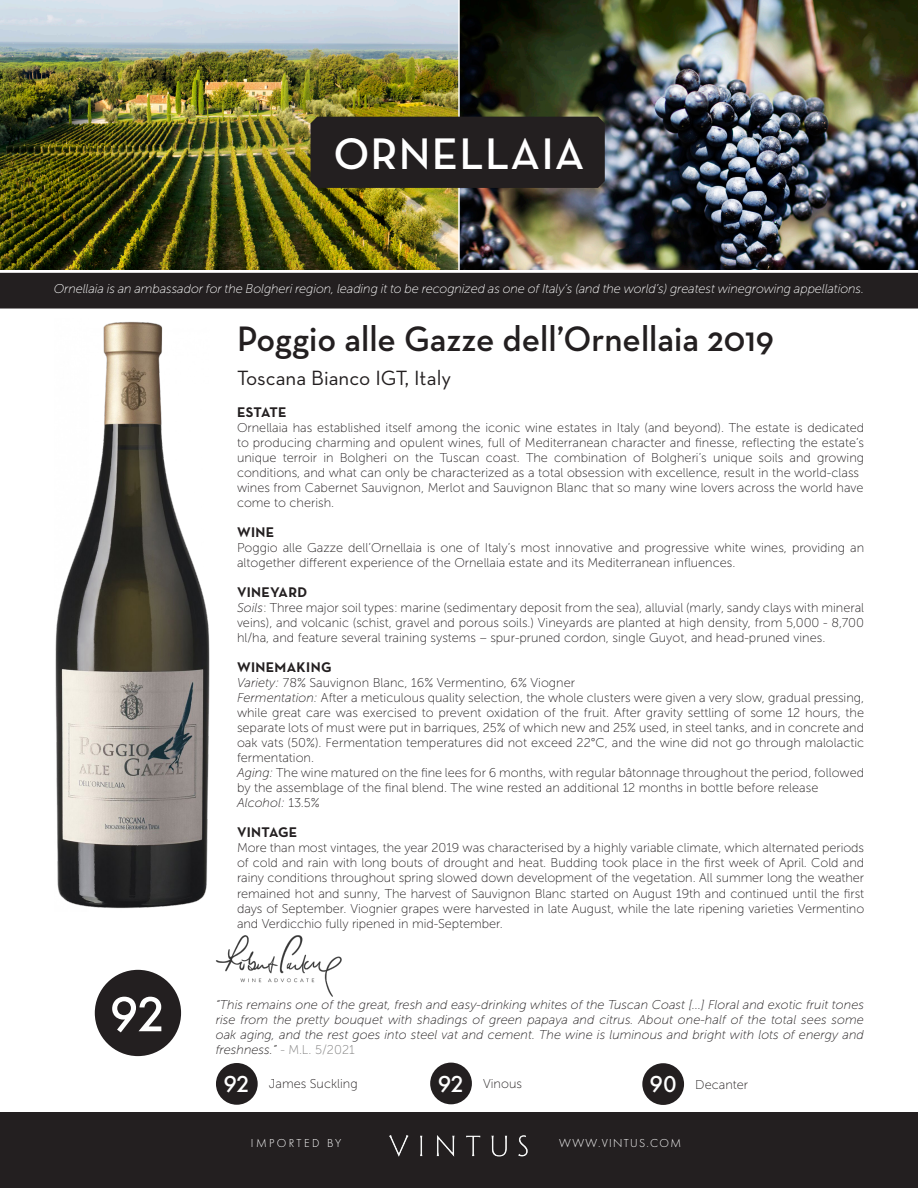
<style>
.page{position:relative;width:918px;height:1188px;background:#fff}
.page>*{position:absolute;margin:0;border:0;box-sizing:border-box;transform-origin:0 0}
.t1{font:500 51px "Futura PT";color:#fff}
.t2{font:600 45px "Neutraface Text";letter-spacing:.025em;color:#fff}
.t3{font:600 36px "Neutraface Text";color:#231f20}
.t4{font:500 24px "Futura PT";color:#fff}
.t5{font:21px "Neutraface Text";color:#231f20}
.t6{font:700 14.25px "Neutraface Text";letter-spacing:.025em;color:#231f20}
.t7{font:12.75px/15px "Museo Sans 100";color:#231f20;text-align:justify}
.t8{font:italic 12.75px/15px "Museo Sans 100";color:#231f20;text-align:justify}
.t9{font:italic 12.75px "Museo Sans 100";letter-spacing:-.01em;color:#fff}
.t10{font:300 12px "Futura PT";letter-spacing:.11em;color:#fff}
.t11{font:300 12px "Futura PT";letter-spacing:.2em;color:#fff}
.s1{font-style:italic}
.s2{font-style:normal}
.s3{font-style:normal;color:#7f7e7e}
</style>
<div class="page">
<div style="left:216px;top:1063px;width:42px;height:42px;background:#231f20;border-radius:50%"></div>
<img style="left:216px;top:935px;width:126px;height:62px">
<div style="left:95px;top:970px;width:86px;height:86px;background:#231f20;border-radius:50%"></div>
<div style="left:430px;top:1063px;width:42px;height:41px;background:#231f20;border-radius:50%"></div>
<div style="left:642px;top:1063px;width:42px;height:42px;background:#231f20;border-radius:50%"></div>
<img style="left:0;top:0;width:918px;height:270px">
<div style="left:1px;top:274px;width:916px;height:34px;background:#231f20"></div>
<div style="left:0;top:273px;width:918px;height:36px;border:2px solid #231f20"></div>
<hr style="left:458px;top:0;width:2px;height:270px;background:#fff">
<div style="left:310px;top:117px;width:295px;height:71px;background:#231f20"></div>
<div style="left:0;top:1112px;width:918px;height:76px;background:#231f20"></div>
<img style="left:384px;top:1133px;width:148px;height:24px">
<img style="left:55px;top:321px;width:155px;height:588px">
<p class="t2" style="left:333px;top:126px;width:253px">ORNELLAIA</p>
<p class="t9" style="left:54px;top:282px;width:812px">Ornellaia is an ambassador for the Bolgheri region, leading it to be recognized as one of Italy’s (and the world’s) greatest winegrowing appellations.</p>
<p class="t3" style="left:237px;top:316px;width:538px">Poggio alle Gazze dell’Ornellaia 2019</p>
<p class="t5" style="left:237px;top:364px;width:216px">Toscana Bianco IGT, Italy</p>
<p class="t6" style="left:237px;top:403px;width:51px">ESTATE</p>
<p class="t7" style="left:237px;top:420px;width:629px">Ornellaia has established itself among the iconic wine estates in Italy (and beyond). The estate is dedicated to producing charming and opulent wines, full of Mediterranean character and finesse, reflecting the estate’s unique terroir in Bolgheri on the Tuscan coast. The combination of Bolgheri’s unique soils and growing conditions, and what can only be characterized as a total obsession with excellence, result in the world-class</p>
<p class="t7" style="left:237px;top:480px;width:628px">wines from Cabernet Sauvignon, Merlot and Sauvignon Blanc that so many wine lovers across the world have</p>
<p class="t7" style="left:237px;top:495px;width:99px">come to cherish.</p>
<p class="t6" style="left:237px;top:523px;width:39px">WINE</p>
<p class="t7" style="left:237px;top:540px;width:629px">Poggio alle Gazze dell’Ornellaia is one of Italy’s most innovative and progressive white wines, providing an altogether different experience of the Ornellaia estate and its Mediterranean influences.</p>
<p class="t6" style="left:237px;top:583px;width:72px">VINEYARD</p>
<p class="t7" style="left:237px;top:600px;width:629px"><span class="s1">Soils</span>: Three major soil types: marine (sedimentary deposit from the sea), alluvial (marly, sandy clays with mineral veins), and volcanic (schist, gravel and porous soils.) Vineyards are planted at high density, from 5,000 - 8,700 hl/ha, and feature several training systems – spur-pruned cordon, single Guyot, and head-pruned vines.</p>
<p class="t6" style="left:237px;top:658px;width:96px">WINEMAKING</p>
<p class="t7" style="left:237px;top:675px;width:340px"><span class="s1">Variety:</span> 78% Sauvignon Blanc, 16% Vermentino, 6% Viogner</p>
<p class="t7" style="left:237px;top:690px;width:629px"><span class="s1">Fermentation:</span> After a meticulous quality selection, the whole clusters were given a very slow, gradual pressing, while great care was exercised to prevent oxidation of the fruit. After gravity settling of some 12 hours, the separate lots of must were put in barriques, 25% of which new and 25% used, in steel tanks, and in concrete and oak vats (50%). Fermentation temperatures did not exceed 22°C, and the wine did not go through malolactic fermentation.</p>
<p class="t7" style="left:237px;top:765px;width:629px"><span class="s1">Aging:</span> The wine matured on the fine lees for 6 months, with regular bâtonnage throughout the period, followed by the assemblage of the final blend. The wine rested an additional 12 months in bottle before release</p>
<p class="t8" style="left:237px;top:795px;width:84px">Alcohol: <span class="s2">13.5%</span></p>
<p class="t6" style="left:237px;top:823px;width:62px">VINTAGE</p>
<p class="t7" style="left:237px;top:840px;width:629px">More than most vintages, the year 2019 was characterised by a highly variable climate, which alternated periods of cold and rain with long bouts of drought and heat. Budding took place in the first week of April. Cold and rainy conditions throughout spring slowed down development of the vegetation. All summer long the weather remained hot and sunny, The harvest of Sauvignon Blanc started on August 19th and continued until the first days of September. Viognier grapes were harvested in late August, while the late ripening varieties Vermentino and Verdicchio fully ripened in mid-September.</p>
<p class="t1" style="left:110px;top:984px;width:58px">92</p>
<p class="t8" style="left:216px;top:997px;width:650px">“This remains one of the great, fresh and easy-drinking whites of the Tuscan Coast [...] Floral and exotic fruit tones rise from the pretty bouquet with shadings of green papaya and citrus. About one-half of the total sees some oak aging, and the rest goes into steel vat and cement. The wine is luminous and bright with lots of energy and freshness.” <span class="s3">- M.L. 5/2021</span></p>
<p class="t4" style="left:438px;top:1069px;width:28px">92</p>
<p class="t7" style="left:483px;top:1076px;width:40px">Vinous</p>
<p class="t4" style="left:649px;top:1070px;width:29px">90</p>
<p class="t7" style="left:695px;top:1077px;width:54px">Decanter</p>
<p class="t4" style="left:223px;top:1070px;width:28px">92</p>
<p class="t7" style="left:269px;top:1077px;width:90px">James Suckling</p>
<p class="t11" style="left:251px;top:1137px;width:92px">IMPORTED BY</p>
<p class="t10" style="left:559px;top:1137px;width:123px">WWW.VINTUS.COM</p>
</div>
